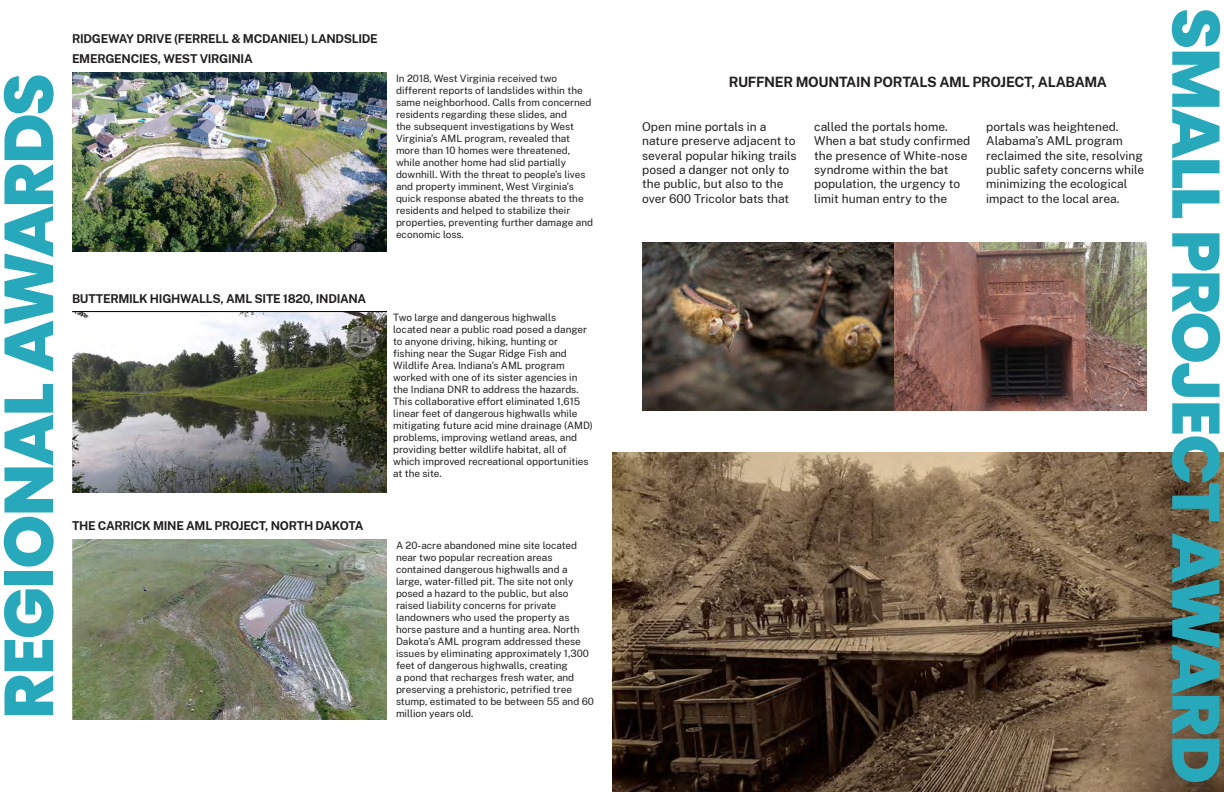
<style>
.page{position:relative;width:1224px;height:792px;background:#fff}
.page>*{position:absolute;margin:0;border:0;box-sizing:border-box;transform-origin:0 0}
.LEFT_PAGE_HEADER{font:800 69px "Poppins";letter-spacing:-.035em;color:#27a9bb}
.LEFT_PAGE_HEADER-2{font:800 67px "Poppins";letter-spacing:-.035em;color:#27a9bb}
.Body_-_H1{font:700 14px "Public Sans";letter-spacing:-.025em;color:#231f20}
.Body_Text{font:12px/14.4px "Public Sans";color:#231f20}
.Body_-_H1-2{font:700 12px/20px "Public Sans";letter-spacing:-.02em;color:#231f20}
.Body_Text-2{font:10px/12px "Public Sans";color:#231f20}
</style>
<div class="page">
<img style="left:72px;top:72px;width:315px;height:180px">
<img style="left:72px;top:539px;width:315px;height:181px">
<img style="left:72px;top:312px;width:315px;height:181px">
<img style="left:612px;top:453px;width:612px;height:339px">
<img style="left:642px;top:243px;width:504px;height:168px">
<p class="LEFT_PAGE_HEADER" style="left:-11px;top:719px;width:647px;rotate:-90deg">REGIONAL AWARDS</p>
<p class="Body_-_H1-2" style="left:72px;top:27px;width:307px">RIDGEWAY DRIVE (FERRELL &amp; MCDANIEL) LANDSLIDE<br>EMERGENCIES, WEST VIRGINIA</p>
<p class="Body_Text-2" style="left:396px;top:71px;width:199px">In 2018, West Virginia received two different reports of landslides within the same neighborhood. Calls from concerned residents regarding these slides, and<br>the subsequent investigations by West Virginia’s AML program, revealed that more than 10 homes were threatened, while another home had slid partially downhill. With the threat to people’s lives and property imminent, West Virginia’s quick response abated the threats to the residents and helped to stabilize their properties, preventing further damage and economic loss.</p>
<p class="Body_-_H1-2" style="left:72px;top:288px;width:296px">BUTTERMILK HIGHWALLS, AML SITE 1820, INDIANA</p>
<p class="Body_-_H1-2" style="left:72px;top:515px;width:293px">THE CARRICK MINE AML PROJECT, NORTH DAKOTA</p>
<p class="Body_Text-2" style="left:393px;top:311px;width:201px">Two large and dangerous highwalls located near a public road posed a danger to anyone driving, hiking, hunting or<br>fishing near the Sugar Ridge Fish and Wildlife Area. Indiana’s AML program worked with one of its sister agencies in the Indiana DNR to address the hazards.<br>This collaborative effort eliminated 1,615 linear feet of dangerous highwalls while mitigating future acid mine drainage (AMD) problems, improving wetland areas, and providing better wildlife habitat, all of which improved recreational opportunities at the site.</p>
<p class="Body_Text-2" style="left:396px;top:539px;width:199px">A 20-acre abandoned mine site located near two popular recreation areas contained dangerous highwalls and a large, water-filled pit. The site not only posed a hazard to the public, but also raised liability concerns for private landowners who used the property as horse pasture and a hunting area. North Dakota’s AML program addressed these issues by eliminating approximately 1,300 feet of dangerous highwalls, creating<br>a pond that recharges fresh water, and preserving a prehistoric, petrified tree stump, estimated to be between 55 and 60</p>
<p class="Body_Text-2" style="left:396px;top:707px;width:79px">million years old.</p>
<p class="Body_-_H1" style="left:729px;top:72px;width:380px">RUFFNER MOUNTAIN PORTALS AML PROJECT, ALABAMA</p>
<p class="Body_Text" style="left:642px;top:119px;width:156px">Open mine portals in a nature preserve adjacent to several popular hiking trails posed a danger not only to the public, but also to the over 600 Tricolor bats that</p>
<p class="Body_Text" style="left:814px;top:119px;width:158px">called the portals home.<br>When a bat study confirmed the presence of White-nose syndrome within the bat population, the urgency to limit human entry to the</p>
<p class="Body_Text" style="left:986px;top:119px;width:160px">portals was heightened.<br>Alabama’s AML program reclaimed the site, resolving public safety concerns while minimizing the ecological impact to the local area.</p>
<p class="LEFT_PAGE_HEADER-2" style="left:1235px;top:8px;width:778px;rotate:90deg">SMALL PROJECT AWARD</p>
</div>
